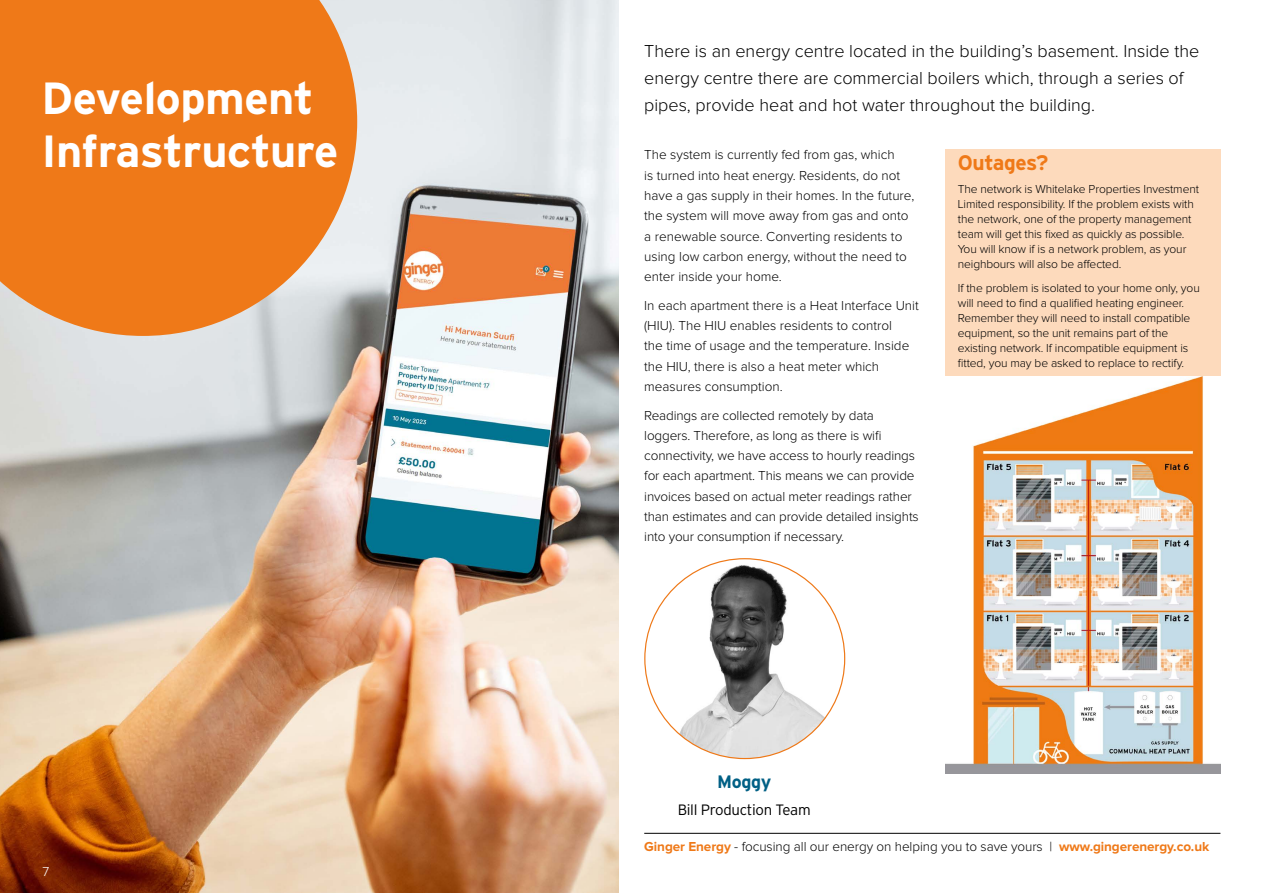
<style>
.page{position:relative;width:1263px;height:893px;background:#fff}
.page>*{position:absolute;margin:0;border:0;box-sizing:border-box;transform-origin:0 0}
.t1{font:700 45px/52.5px "Interstate";letter-spacing:-.01em;color:#fff}
.t2{font:700 21px "Interstate";letter-spacing:-.02em;color:#ef7918}
.t3{font:300 18px/27px "Proxima Nova";color:#000}
.t4{font:700 18px "Interstate";letter-spacing:-.02em;color:#006085}
.t5{font:300 15px "Interstate";letter-spacing:-.02em;color:#000}
.t6{font:300 13.5px/20.2px "Proxima Nova";color:#000}
.t7{font:300 13.5px "Proxima Nova";color:#fff}
.t8{font:300 12px/15px "Proxima Nova";letter-spacing:-.01em;color:#000}
.s1{font-weight:700;color:#ef7918}
</style>
<div class="page">
<img style="left:0;top:0;width:619px;height:893px">
<svg style="left:0;top:0;width:357px;height:336px;background:#ec842f"></svg>
<div style="left:945px;top:149px;width:275px;height:226px;background:#fddabc"></div>
<img style="left:945px;top:376px;width:275px;height:397px">
<hr style="left:644px;top:833px;width:576px;height:1px;background:#000">
<img style="left:645px;top:559px;width:200px;height:199px;border-radius:100px">
<h1 class="t1" style="left:41px;top:72px;width:298px">Development<br>Infrastructure</h1>
<p class="t7" style="left:43px;top:865px;width:8px">7</p>
<h3 class="t3" style="left:644px;top:38px;width:557px">There is an energy centre located in the building’s basement. Inside the energy centre there are commercial boilers which, through a series of pipes, provide heat and hot water throughout the building.</h3>
<p class="t6" style="left:644px;top:145px;width:272px">The system is currently fed from gas, which<br>is turned into heat energy. Residents, do not have a gas supply in their homes. In the future, the system will move away from gas and onto a renewable source. Converting residents to using low carbon energy, without the need to enter inside your home.</p>
<p class="t6" style="left:644px;top:296px;width:276px">In each apartment there is a Heat Interface Unit (HIU). The HIU enables residents to control<br>the time of usage and the temperature. Inside the HIU, there is also a heat meter which measures consumption.</p>
<p class="t6" style="left:644px;top:405px;width:276px">Readings are collected remotely by data loggers. Therefore, as long as there is wifi connectivity, we have access to hourly readings for each apartment. This means we can provide invoices based on actual meter readings rather than estimates and can provide detailed insights into your consumption if necessary.</p>
<h2 class="t2" style="left:958px;top:151px;width:92px">Outages?</h2>
<p class="t8" style="left:958px;top:182px;width:243px">The network is Whitelake Properties Investment Limited responsibility. If the problem exists with the network, one of the property management team will get this fixed as quickly as possible.<br>You will know if is a network problem, as your neighbours will also be affected.</p>
<p class="t8" style="left:958px;top:281px;width:243px">If the problem is isolated to your home only, you will need to find a qualified heating engineer.<br>Remember they will need to install compatible equipment, so the unit remains part of the existing network. If incompatible equipment is fitted, you may be asked to replace to rectify.</p>
<h3 class="t4" style="left:717px;top:772px;width:56px">Moggy</h3>
<p class="t5" style="left:678px;top:801px;width:134px">Bill Production Team</p>
<p class="t6" style="left:644px;top:836px;width:567px"><span class="s1">Ginger Energy</span> - focusing all our energy on helping you to save yours | <span class="s1">www.gingerenergy.co.uk</span></p>
</div>
